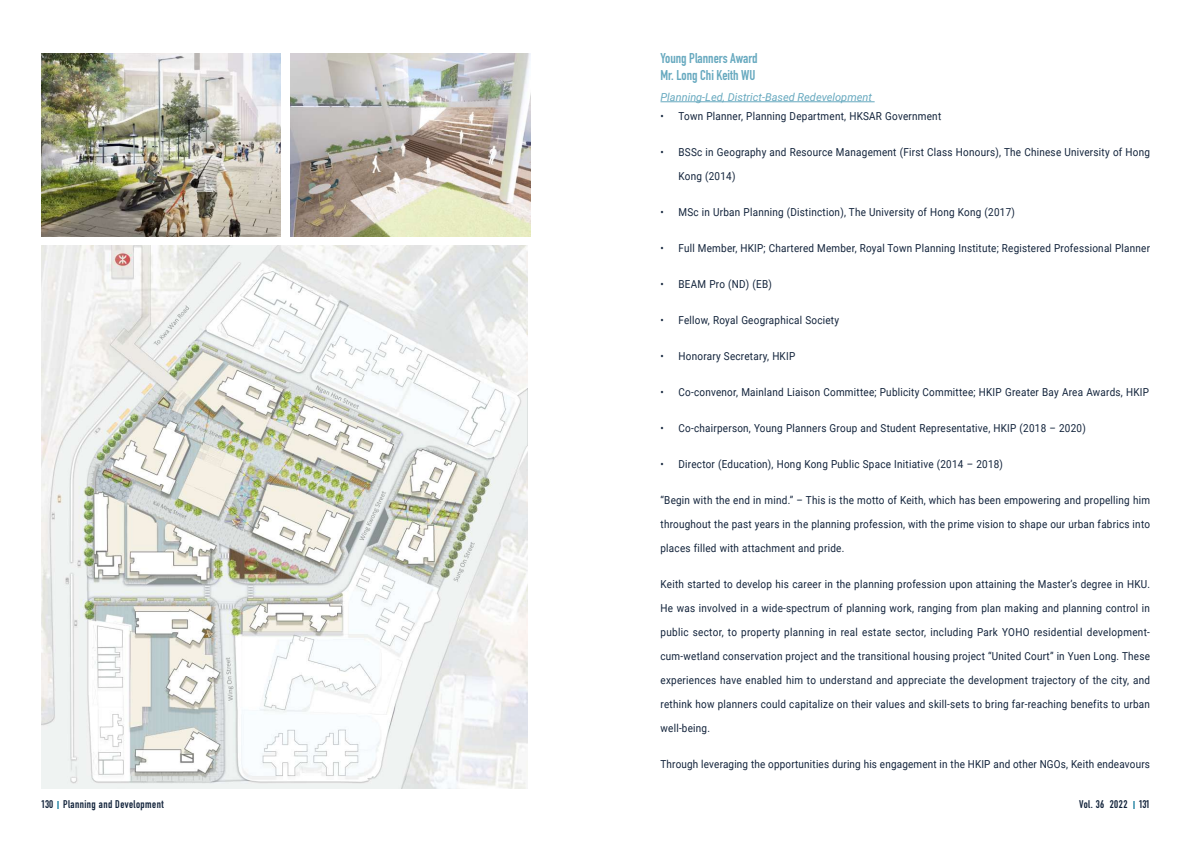
<style>
.page{position:relative;width:1191px;height:842px;background:#fff}
.page>*{position:absolute;margin:0;border:0;box-sizing:border-box;transform-origin:0 0}
.t1{font:700 14px/16.8px "DIN Condensed";color:#67a9bf}
.t2{font:11px/24px "Roboto";letter-spacing:.025em;color:#11223a;text-align:justify;scale:.9 1}
.t3{font:italic 11px "Roboto";color:#67a9bf}
.t4{font:700 11px "DIN Condensed";letter-spacing:.04em;color:#11223a}
</style>
<div class="page">
<img style="left:41px;top:53px;width:240px;height:184px">
<img style="left:290px;top:53px;width:240px;height:184px">
<img style="left:41px;top:245px;width:486px;height:544px">
<hr style="left:660px;top:102px;width:214px;height:1px;background:#67a9bf">
<p class="t1" style="left:660px;top:50px;width:99px">Young Planners Award<br>Mr. Long Chi Keith WU</p>
<p class="t3" style="left:660px;top:89px;width:213px">Planning-Led, District-Based Redevelopment</p>
<p class="t2" style="left:660px;top:104px;width:313px">• Town Planner, Planning Department, HKSAR Government</p>
<p class="t2" style="left:678px;top:140px;width:525px;text-indent:-18px">• BSSc in Geography and Resource Management (First Class Honours), The Chinese University of Hong<br>Kong (2014)</p>
<p class="t2" style="left:660px;top:200px;width:395px">• MSc in Urban Planning (Distinction), The University of Hong Kong (2017)</p>
<p class="t2" style="left:660px;top:236px;width:545px">• Full Member, HKIP; Chartered Member, Royal Town Planning Institute; Registered Professional Planner</p>
<p class="t2" style="left:660px;top:272px;width:125px">• BEAM Pro (ND) (EB)</p>
<p class="t2" style="left:660px;top:308px;width:200px">• Fellow, Royal Geographical Society</p>
<p class="t2" style="left:660px;top:344px;width:151px">• Honorary Secretary, HKIP</p>
<p class="t2" style="left:660px;top:380px;width:544px">• Co-convenor, Mainland Liaison Committee; Publicity Committee; HKIP Greater Bay Area Awards, HKIP</p>
<p class="t2" style="left:660px;top:416px;width:474px">• Co-chairperson, Young Planners Group and Student Representative, HKIP (2018 – 2020)</p>
<p class="t2" style="left:660px;top:452px;width:382px">• Director (Education), Hong Kong Public Space Initiative (2014 – 2018)</p>
<p class="t2" style="left:660px;top:488px;width:545px">“Begin with the end in mind.” – This is the motto of Keith, which has been empowering and propelling him throughout the past years in the planning profession, with the prime vision to shape our urban fabrics into places filled with attachment and pride.</p>
<p class="t2" style="left:660px;top:572px;width:545px">Keith started to develop his career in the planning profession upon attaining the Master’s degree in HKU.<br>He was involved in a wide-spectrum of planning work, ranging from plan making and planning control in public sector, to property planning in real estate sector, including Park YOHO residential development&shy;cum-wetland conservation project and the transitional housing project “United Court” in Yuen Long. These experiences have enabled him to understand and appreciate the development trajectory of the city, and rethink how planners could capitalize on their values and skill-sets to bring far-reaching benefits to urban well-being.</p>
<p class="t2" style="left:660px;top:752px;width:545px">Through leveraging the opportunities during his engagement in the HKIP and other NGOs, Keith endeavours</p>
<p class="t4" style="left:41px;top:797px;width:124px">130 Planning and Development</p>
<p class="t4" style="left:1079px;top:797px;width:72px">Vol. 36 2022 131</p>
</div>
